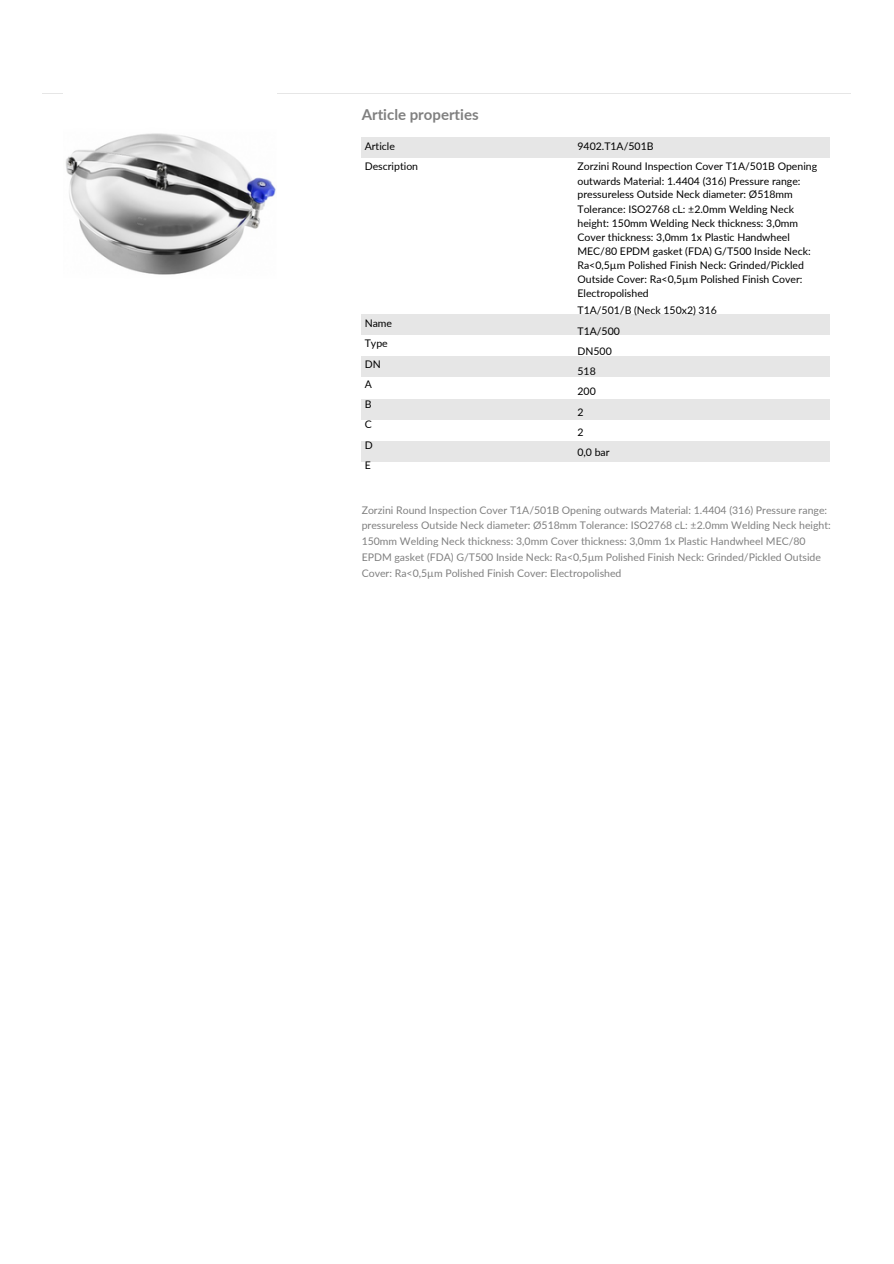
<style>
.page{position:relative;width:894px;height:1264px;background:#fff}
.page>*{position:absolute;margin:0;border:0;box-sizing:border-box;transform-origin:0 0}
.t1{font:700 15px "Lato";color:#808080}
.t2{font:10.5px/20.2px "Lato";color:#000}
.t3{font:10.5px/15.8px "Lato";color:#808080}
</style>
<div class="page">
<hr style="left:43px;top:93px;width:807px;height:1px;background:#e6e6e6">
<img style="left:64px;top:93px;width:212px;height:182px">
<div style="left:361px;top:138px;width:468px;height:21px;background:#e6e6e6"></div>
<div style="left:361px;top:315px;width:468px;height:21px;background:#e6e6e6"></div>
<div style="left:361px;top:357px;width:468px;height:21px;background:#e6e6e6"></div>
<div style="left:361px;top:399px;width:468px;height:21px;background:#e6e6e6"></div>
<div style="left:361px;top:441px;width:468px;height:21px;background:#e6e6e6"></div>
<h1 class="t1" style="left:361px;top:105px;width:118px">Article properties</h1>
<p class="t2" style="left:364px;top:136px;width:55px">Article<br>Description</p>
<p class="t2" style="left:577px;top:136px;width:241px">9402.T1A/501B<br>Zorzini Round Inspection Cover T1A/501B Opening</p>
<p class="t2" style="left:577px;top:171px;width:224px">outwards Material: 1.4404 (316) Pressure range:</p>
<p class="t2" style="left:577px;top:184px;width:217px">pressureless Outside Neck diameter: Ø518mm</p>
<p class="t2" style="left:577px;top:199px;width:218px">Tolerance: ISO2768 cL: ±2.0mm Welding Neck</p>
<p class="t2" style="left:577px;top:212px;width:222px">height: 150mm Welding Neck thickness: 3,0mm</p>
<p class="t2" style="left:577px;top:227px;width:214px">Cover thickness: 3,0mm 1x Plastic Handwheel</p>
<p class="t2" style="left:577px;top:240px;width:235px">MEC/80 EPDM gasket (FDA) G/T500 Inside Neck:</p>
<p class="t2" style="left:577px;top:255px;width:228px">Ra&lt;0,5µm Polished Finish Neck: Grinded/Pickled</p>
<p class="t2" style="left:577px;top:268px;width:226px">Outside Cover: Ra&lt;0,5µm Polished Finish Cover:</p>
<p class="t2" style="left:577px;top:283px;width:73px">Electropolished</p>
<p class="t2" style="left:577px;top:300px;width:141px">T1A/501/B (Neck 150x2) 316</p>
<p class="t2" style="left:577px;top:320px;width:44px">T1A/500</p>
<p class="t2" style="left:577px;top:340px;width:36px">DN500</p>
<p class="t2" style="left:577px;top:361px;width:20px">518</p>
<p class="t2" style="left:577px;top:381px;width:20px">200</p>
<p class="t2" style="left:577px;top:401px;width:8px">2</p>
<p class="t2" style="left:577px;top:421px;width:8px">2</p>
<p class="t2" style="left:577px;top:442px;width:34px">0,0 bar</p>
<p class="t2" style="left:364px;top:313px;width:29px">Name<br>Type<br>DN<br>A<br>B<br>C<br>D<br>E</p>
<p class="t3" style="left:361px;top:501px;width:470px">Zorzini Round Inspection Cover T1A/501B Opening outwards Material: 1.4404 (316) Pressure range: pressureless Outside Neck diameter: Ø518mm Tolerance: ISO2768 cL: ±2.0mm Welding Neck height:<br>150mm Welding Neck thickness: 3,0mm Cover thickness: 3,0mm 1x Plastic Handwheel MEC/80<br>EPDM gasket (FDA) G/T500 Inside Neck: Ra&lt;0,5µm Polished Finish Neck: Grinded/Pickled Outside Cover: Ra&lt;0,5µm Polished Finish Cover: Electropolished</p>
</div>
